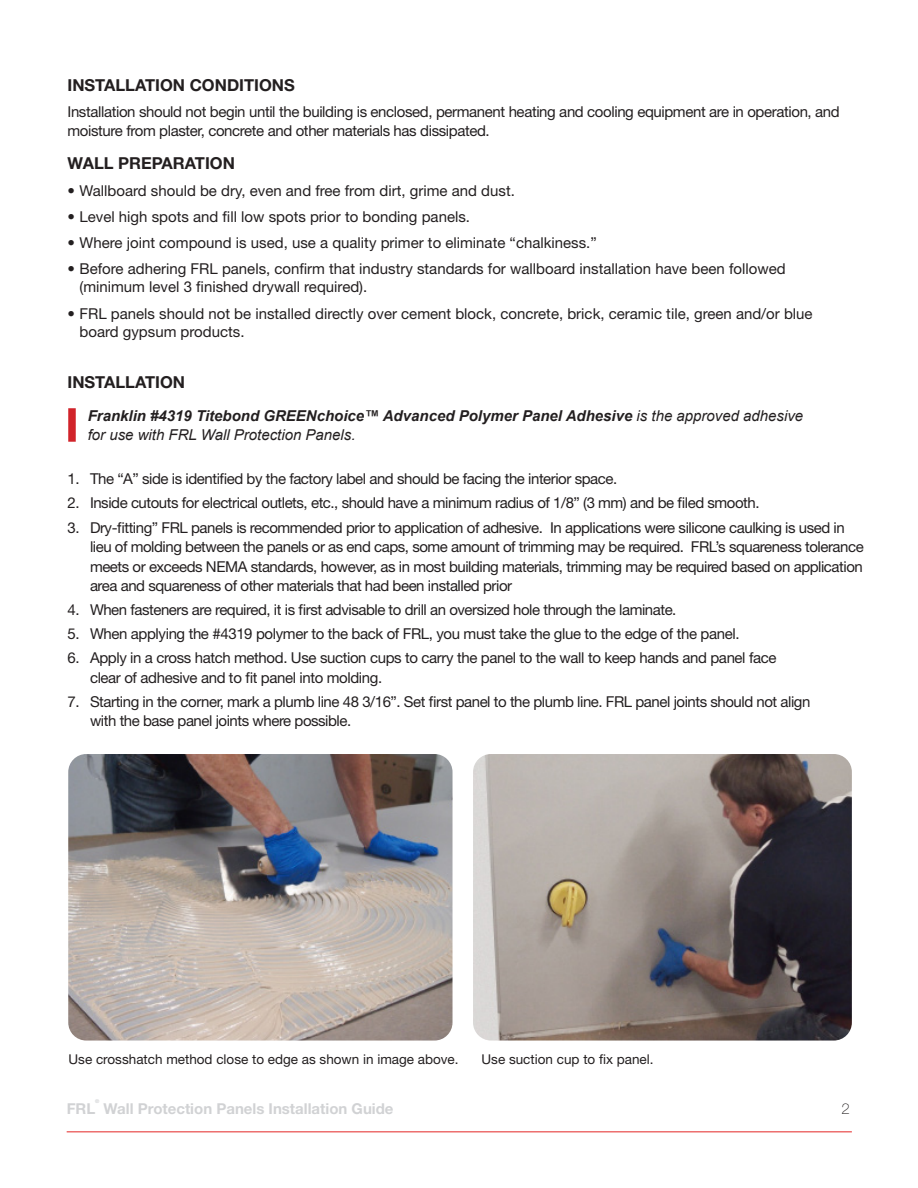
<style>
.page{position:relative;width:918px;height:1188px;background:#fff}
.page>*{position:absolute;margin:0;border:0;box-sizing:border-box;transform-origin:0 0}
.Headining{font:700 16.5px "Helvetica Neue LT Std";color:#231f20}
.Body_Copy{font:700 16.5px "Helvetica Neue LT Std";color:#231f20}
.Body_Copy-2{font:15px/19.5px "Helvetica Neue LT Std";letter-spacing:-.025em;color:#231f20}
.Body_Copy-3{font:15px/18px "Helvetica Neue LT Std";color:#231f20}
.Headining-2{font:italic 700 15px/19.5px "Arial";color:#231f20}
.Heading{font:700 15px "Helvetica Neue LT Std";color:#d1d2d4}
.Heading-2{font:100 15px "Helvetica Neue LT Std";color:#231f20}
.Body_Copy-4{font:13.5px "Helvetica Neue LT Std";color:#231f20}
.Heading-3{font:700 5.25px "Helvetica Neue LT Std";color:#d1d2d4}
.s1{font-weight:400}
</style>
<div class="page">
<img style="left:68px;top:754px;width:385px;height:287px">
<img style="left:473px;top:754px;width:379px;height:287px">
<div style="left:68px;top:408px;width:8px;height:34px;background:#d1232a"></div>
<hr style="left:67px;top:1131px;width:785px;height:1px;background:#e42625">
<p class="Headining" style="left:68px;top:75px;width:229px">INSTALLATION CONDITIONS</p>
<p class="Body_Copy-2" style="left:68px;top:102px;width:774px">Installation should not begin until the building is enclosed, permanent heating and cooling equipment are in operation, and moisture from plaster, concrete and other materials has dissipated.</p>
<p class="Headining" style="left:68px;top:153px;width:169px">WALL PREPARATION</p>
<p class="Body_Copy-3" style="left:68px;top:181px;width:449px">• Wallboard should be dry, even and free from dirt, grime and dust.</p>
<p class="Body_Copy-3" style="left:68px;top:207px;width:404px">• Level high spots and fill low spots prior to bonding panels.</p>
<p class="Body_Copy-3" style="left:68px;top:234px;width:531px">• Where joint compound is used, use a quality primer to eliminate “chalkiness.”</p>
<p class="Body_Copy-3" style="left:80px;top:260px;width:708px;text-indent:-12px">• Before adhering FRL panels, confirm that industry standards for wallboard installation have been followed (minimum level 3 finished drywall required).</p>
<p class="Body_Copy-3" style="left:80px;top:304px;width:735px;text-indent:-12px">• FRL panels should not be installed directly over cement block, concrete, brick, ceramic tile, green and/or blue board gypsum products.</p>
<p class="Body_Copy" style="left:68px;top:372px;width:119px">INSTALLATION</p>
<p class="Headining-2" style="left:88px;top:406px;width:717px">Franklin #4319 Titebond GREENchoice™ Advanced Polymer Panel Adhesive <span class="s1">is the approved adhesive for use with FRL Wall Protection Panels.</span></p>
<p class="Body_Copy-2" style="left:68px;top:469px;width:551px">1. The “A” side is identified by the factory label and should be facing the interior space.</p>
<p class="Body_Copy-2" style="left:68px;top:493px;width:694px">2. Inside cutouts for electrical outlets, etc., should have a minimum radius of 1/8” (3 mm) and be filed smooth.</p>
<p class="Body_Copy-2" style="left:90px;top:517px;width:775px;text-indent:-22px">3. Dry-fitting” FRL panels is recommended prior to application of adhesive. In applications were silicone caulking is used in lieu of molding between the panels or as end caps, some amount of trimming may be required. FRL’s squareness tolerance meets or exceeds NEMA standards, however, as in most building materials, trimming may be required based on application area and squareness of other materials that had been installed prior</p>
<p class="Body_Copy-2" style="left:68px;top:600px;width:610px">4. When fasteners are required, it is first advisable to drill an oversized hole through the laminate.</p>
<p class="Body_Copy-2" style="left:68px;top:624px;width:674px">5. When applying the #4319 polymer to the back of FRL, you must take the glue to the edge of the panel.</p>
<p class="Body_Copy-2" style="left:90px;top:648px;width:688px;text-indent:-22px">6. Apply in a cross hatch method. Use suction cups to carry the panel to the wall to keep hands and panel face clear of adhesive and to fit panel into molding.</p>
<p class="Body_Copy-2" style="left:90px;top:692px;width:722px;text-indent:-22px">7. Starting in the corner, mark a plumb line 48 3/16”. Set first panel to the plumb line. FRL panel joints should not align with the base panel joints where possible.</p>
<p class="Body_Copy-4" style="left:69px;top:1051px;width:392px">Use crosshatch method close to edge as shown in image above.</p>
<p class="Body_Copy-4" style="left:482px;top:1051px;width:174px">Use suction cup to fix panel.</p>
<p class="Heading-3" style="left:95px;top:1098px;width:6px">®</p>
<p class="Heading" style="left:104px;top:1099px;width:291px">Wall Protection Panels Installation Guide</p>
<p class="Heading-2" style="left:841px;top:1100px;width:10px">2</p>
<p class="Heading" style="left:67px;top:1099px;width:30px">FRL</p>
</div>
